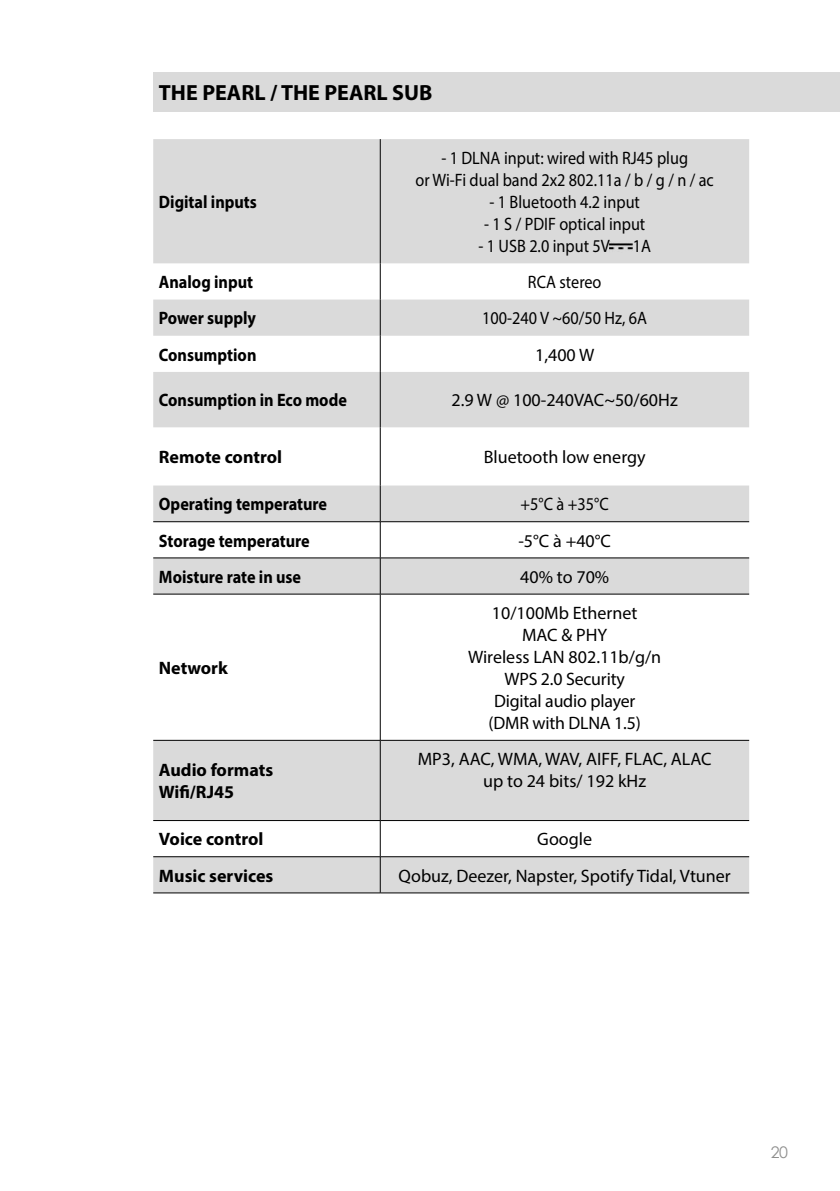
<style>
.page{position:relative;width:840px;height:1191px;background:#fff}
.page>*{position:absolute;margin:0;border:0;box-sizing:border-box;transform-origin:0 0}
.t1{font:700 22px "Myriad Pro";color:#000}
.t2{font:18px/22px "Myriad Pro";color:#000;text-align:center}
.t3{font:18px/22px "Myriad Pro";color:#000;text-align:center;scale:.9 1}
.t4{font:700 18px "Myriad Pro";color:#000;scale:.9 1}
.t5{font:700 18px/22px "Myriad Pro";color:#000}
.t6{font:16px "Century Gothic";color:#8e8e8d}
</style>
<div class="page">
<svg style="left:153px;top:139px;width:595px;height:753px;fill:#dadada"></svg>
<hr style="left:380px;top:139px;width:1px;height:124px;background:#000">
<hr style="left:380px;top:263px;width:1px;height:36px;background:#000">
<hr style="left:380px;top:299px;width:1px;height:37px;background:#000">
<hr style="left:380px;top:336px;width:1px;height:36px;background:#000">
<hr style="left:380px;top:372px;width:1px;height:55px;background:#000">
<hr style="left:380px;top:427px;width:1px;height:58px;background:#000">
<hr style="left:380px;top:485px;width:1px;height:36px;background:#000">
<hr style="left:153px;top:521px;width:227px;height:1px;background:#000">
<hr style="left:380px;top:521px;width:368px;height:1px;background:#000">
<hr style="left:380px;top:522px;width:1px;height:35px;background:#000">
<hr style="left:153px;top:557px;width:227px;height:1px;background:#000">
<hr style="left:380px;top:557px;width:368px;height:1px;background:#000">
<hr style="left:380px;top:558px;width:1px;height:36px;background:#000">
<hr style="left:153px;top:594px;width:227px;height:1px;background:#000">
<hr style="left:380px;top:594px;width:368px;height:1px;background:#000">
<hr style="left:380px;top:594px;width:1px;height:146px;background:#000">
<hr style="left:153px;top:740px;width:227px;height:1px;background:#000">
<hr style="left:380px;top:740px;width:368px;height:1px;background:#000">
<hr style="left:380px;top:740px;width:1px;height:80px;background:#000">
<hr style="left:153px;top:820px;width:227px;height:1px;background:#000">
<hr style="left:380px;top:820px;width:368px;height:1px;background:#000">
<hr style="left:380px;top:820px;width:1px;height:36px;background:#000">
<hr style="left:153px;top:856px;width:227px;height:1px;background:#000">
<hr style="left:380px;top:856px;width:368px;height:1px;background:#000">
<hr style="left:380px;top:857px;width:1px;height:35px;background:#000">
<hr style="left:153px;top:892px;width:227px;height:1px;background:#000">
<hr style="left:380px;top:892px;width:368px;height:1px;background:#000">
<img style="left:609px;top:241px;width:23px;height:11px">
<div style="left:153px;top:72px;width:686px;height:39px;background:#dadada"></div>
<p class="t1" style="left:159px;top:78px;width:275px">THE PEARL / THE PEARL SUB</p>
<p class="t4" style="left:159px;top:190px;width:110px">Digital inputs</p>
<p class="t3" style="left:415px;top:147px;width:333px">- 1 DLNA input: wired with RJ45 plug<br>or Wi-Fi dual band 2x2 802.11a / b / g / n / ac</p>
<p class="t3" style="left:489px;top:191px;width:169px">- 1 Bluetooth 4.2 input</p>
<p class="t3" style="left:484px;top:213px;width:180px">- 1 S / PDIF optical input</p>
<p class="t3" style="left:478px;top:235px;width:147px">- 1 USB 2.0 input 5V</p>
<p class="t3" style="left:632px;top:235px;width:22px">1A</p>
<p class="t4" style="left:159px;top:270px;width:106px">Analog input</p>
<p class="t3" style="left:527px;top:271px;width:83px">RCA stereo</p>
<p class="t4" style="left:159px;top:306px;width:109px">Power supply</p>
<p class="t3" style="left:482px;top:307px;width:185px">100-240 V ~60/50 Hz, 6A</p>
<p class="t4" style="left:159px;top:343px;width:110px">Consumption</p>
<p class="t2" style="left:535px;top:343px;width:61px">1,400 W</p>
<p class="t4" style="left:159px;top:388px;width:210px">Consumption in Eco mode</p>
<p class="t2" style="left:451px;top:389px;width:228px">2.9 W @ 100-240VAC~50/60Hz</p>
<p class="t5" style="left:159px;top:445px;width:125px">Remote control</p>
<p class="t2" style="left:483px;top:446px;width:163px">Bluetooth low energy</p>
<p class="t4" style="left:159px;top:492px;width:188px">Operating temperature</p>
<p class="t3" style="left:520px;top:493px;width:99px">+5°C à +35°C</p>
<p class="t4" style="left:159px;top:529px;width:169px">Storage temperature</p>
<p class="t2" style="left:518px;top:529px;width:94px">-5°C à +40°C</p>
<p class="t4" style="left:159px;top:565px;width:159px">Moisture rate in use</p>
<p class="t2" style="left:520px;top:565px;width:90px">40% to 70%</p>
<p class="t5" style="left:159px;top:656px;width:70px">Network</p>
<p class="t2" style="left:468px;top:601px;width:194px">10/100Mb Ethernet<br>MAC &amp; PHY<br>Wireless LAN 802.11b/g/n<br>WPS 2.0 Security<br>Digital audio player<br>(DMR with DLNA 1.5)</p>
<p class="t5" style="left:159px;top:758px;width:116px">Audio formats<br>Wifi/RJ45</p>
<p class="t2" style="left:417px;top:748px;width:295px">MP3, AAC, WMA, WAV, AIFF, FLAC, ALAC up to 24 bits/ 192 kHz</p>
<p class="t5" style="left:159px;top:827px;width:106px">Voice control</p>
<p class="t2" style="left:537px;top:828px;width:56px">Google</p>
<p class="t5" style="left:159px;top:864px;width:116px">Music services</p>
<p class="t2" style="left:398px;top:864px;width:333px">Qobuz, Deezer, Napster, Spotify Tidal, Vtuner</p>
<p class="t6" style="left:770px;top:1140px;width:19px">20</p>
</div>
